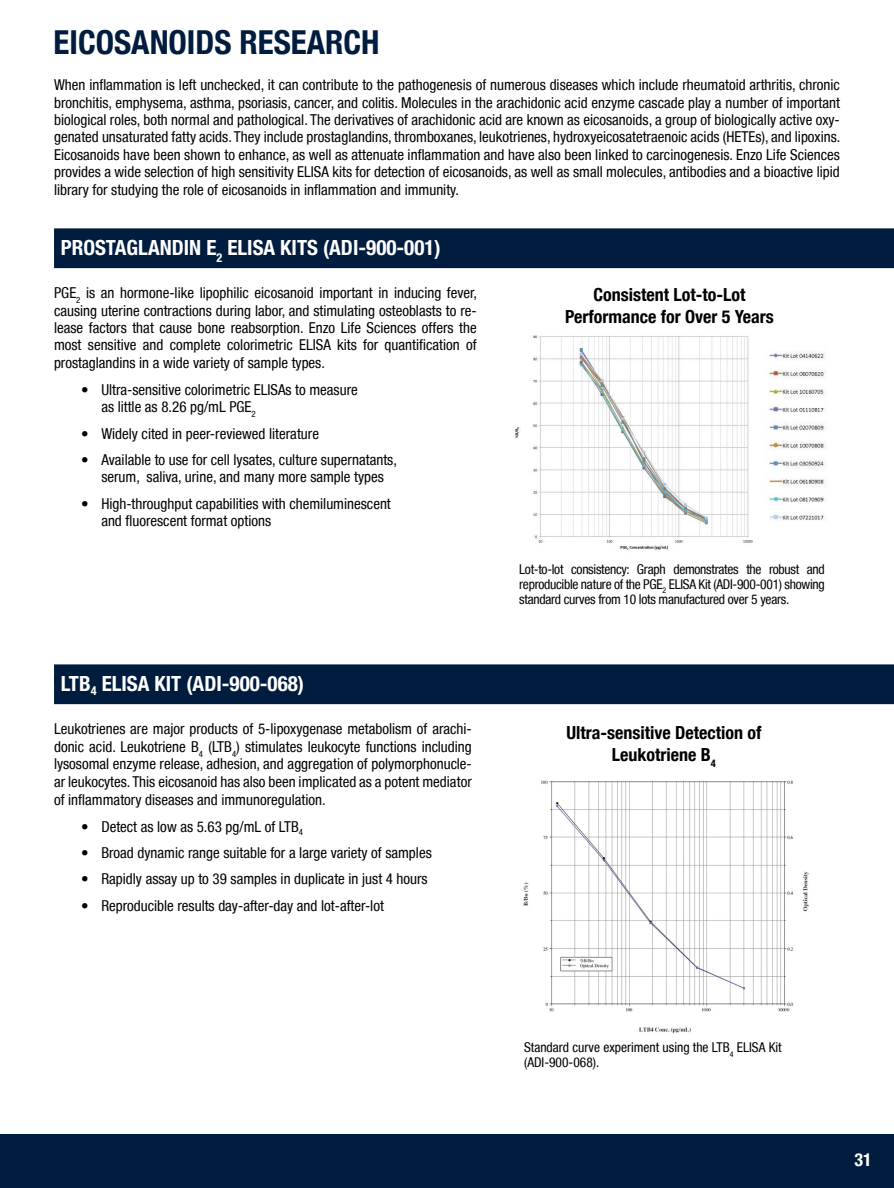
<style>
.page{position:relative;width:894px;height:1188px;background:#fff}
.page>*{position:absolute;margin:0;border:0;box-sizing:border-box;transform-origin:0 0}
.t1{font:700 condensed 33px "Helvetica Neue";color:#001c3f}
.t2{font:700 condensed 21px "Helvetica Neue LT Pro";color:#fff}
.t3{font:700 condensed 18px/21.6px "Helvetica Neue LT";color:#000;text-align:center}
.t4{font:700 condensed 18px "Helvetica Neue LT";color:#fff}
.t5{font:condensed 15px/17.4px "Helvetica Neue LT";color:#000;text-align:justify}
.t6{font:condensed 13.5px/15px "Helvetica Neue LT";letter-spacing:-.01em;color:#000}
</style>
<div class="page">
<div style="left:0;top:1134px;width:893px;height:54px;background:#001c3f"></div>
<div style="left:54px;top:228px;width:839px;height:20px;background:#001c3f"></div>
<div style="left:54px;top:241px;width:839px;height:27px;background:#001c3f"></div>
<div style="left:54px;top:664px;width:839px;height:20px;background:#001c3f"></div>
<div style="left:54px;top:677px;width:839px;height:27px;background:#001c3f"></div>
<img style="left:523px;top:780px;width:286px;height:253px">
<img style="left:515px;top:335px;width:238px;height:215px">
<img style="left:768px;top:351px;width:58px;height:169px">
<h1 class="t1" style="left:54px;top:22px;width:327px">EICOSANOIDS RESEARCH</h1>
<p class="t5" style="left:54px;top:76px;width:787px">When inflammation is left unchecked, it can contribute to the pathogenesis of numerous diseases which include rheumatoid arthritis, chronic bronchitis, emphysema, asthma, psoriasis, cancer, and colitis. Molecules in the arachidonic acid enzyme cascade play a number of important biological roles, both normal and pathological. The derivatives of arachidonic acid are known as eicosanoids, a group of biologically active oxy&shy;genated unsaturated fatty acids. They include prostaglandins, thromboxanes, leukotrienes, hydroxyeicosatetraenoic acids (HETEs), and lipoxins.<br>Eicosanoids have been shown to enhance, as well as attenuate inflammation and have also been linked to carcinogenesis. Enzo Life Sciences provides a wide selection of high sensitivity ELISA kits for detection of eicosanoids, as well as small molecules, antibodies and a bioactive lipid library for studying the role of eicosanoids in inflammation and immunity.</p>
<h2 class="t2" style="left:61px;top:234px;width:381px">PROSTAGLANDIN E<sub>2</sub> ELISA KITS (ADI-900-001)</h2>
<p class="t5" style="left:54px;top:284px;width:424px">PGE<sub>2</sub> is an hormone-like lipophilic eicosanoid important in inducing fever, causing uterine contractions during labor, and stimulating osteoblasts to re&shy;lease factors that cause bone reabsorption. Enzo Life Sciences offers the most sensitive and complete colorimetric ELISA kits for quantification of prostaglandins in a wide variety of sample types.</p>
<p class="t5" style="left:101px;top:381px;width:258px;text-indent:-20px">• Ultra-sensitive colorimetric ELISAs to measure as little as 8.26 pg/mL PGE<sub>2</sub></p>
<p class="t5" style="left:81px;top:425px;width:239px">• Widely cited in peer-reviewed literature</p>
<p class="t5" style="left:81px;top:451px;width:317px;text-align:center">• Available to use for cell lysates, culture supernatants, serum, saliva, urine, and many more sample types</p>
<p class="t5" style="left:101px;top:495px;width:291px;text-indent:-20px">• High-throughput capabilities with chemiluminescent and fluorescent format options</p>
<h2 class="t2" style="left:61px;top:670px;width:245px">LTB<sub>4</sub> ELISA KIT (ADI-900-068)</h2>
<p class="t5" style="left:54px;top:720px;width:419px">Leukotrienes are major products of 5-lipoxygenase metabolism of arachi&shy;donic acid. Leukotriene B<sub>4</sub> (LTB<sub>4</sub>) stimulates leukocyte functions including lysosomal enzyme release, adhesion, and aggregation of polymorphonucle&shy;ar leukocytes. This eicosanoid has also been implicated as a potent mediator of inflammatory diseases and immunoregulation.</p>
<p class="t5" style="left:81px;top:817px;width:223px">• Detect as low as 5.63 pg/mL of LTB<sub>4</sub></p>
<p class="t5" style="left:81px;top:844px;width:352px">• Broad dynamic range suitable for a large variety of samples</p>
<p class="t5" style="left:81px;top:870px;width:348px">• Rapidly assay up to 39 samples in duplicate in just 4 hours</p>
<p class="t5" style="left:81px;top:897px;width:304px">• Reproducible results day-after-day and lot-after-lot</p>
<p class="t3" style="left:565px;top:284px;width:210px">Consistent Lot-to-Lot<br>Performance for Over 5 Years</p>
<p class="t6" style="left:519px;top:561px;width:307px;text-align:justify">Lot-to-lot consistency: Graph demonstrates the robust and reproducible nature of the PGE<sub>2</sub> ELISA Kit (ADI-900-001) showing standard curves from 10 lots manufactured over 5 years.</p>
<p class="t3" style="left:566px;top:722px;width:196px">Ultra-sensitive Detection of<br>Leukotriene B<sub>4</sub></p>
<p class="t6" style="left:524px;top:1040px;width:259px">Standard curve experiment using the LTB<sub>4</sub> ELISA Kit (ADI-900-068).</p>
<p class="t4" style="left:854px;top:1149px;width:19px">31</p>
</div>
